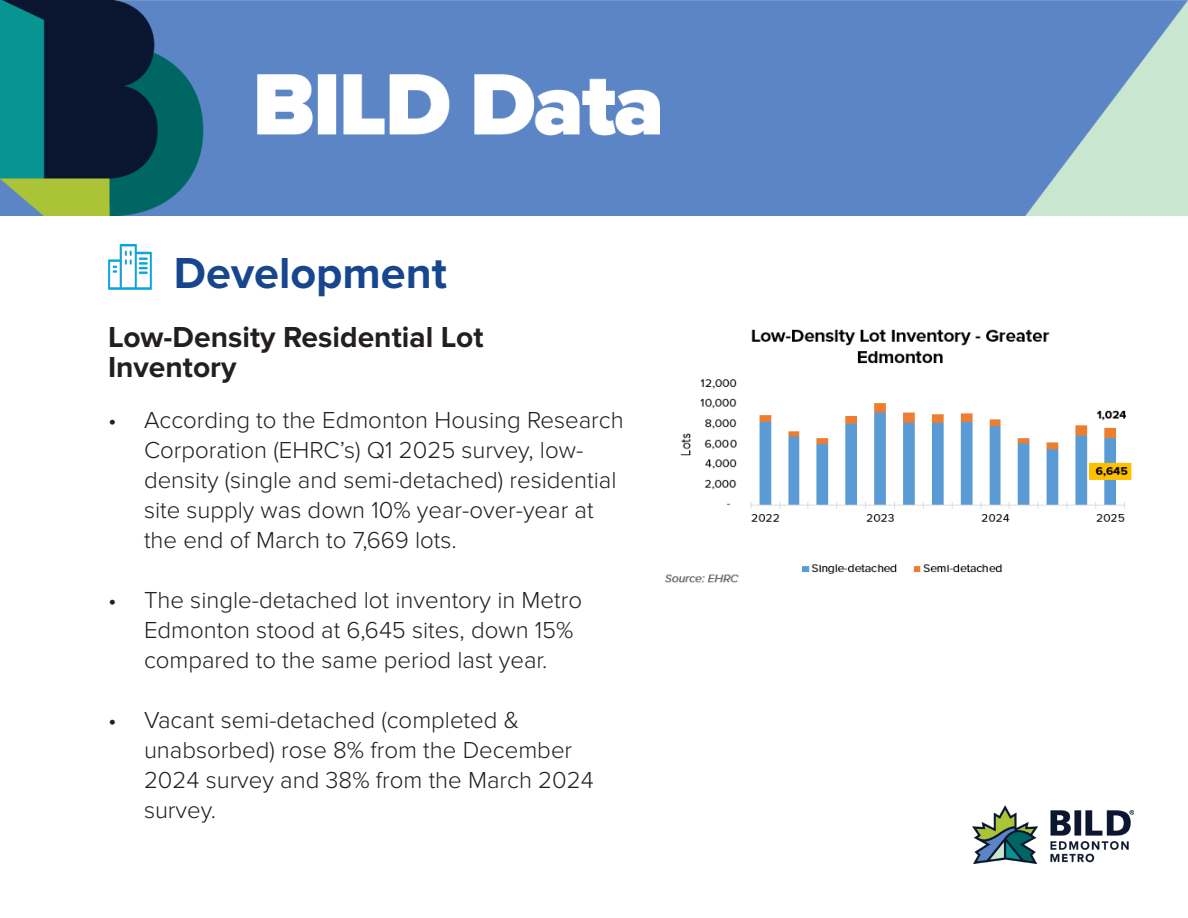
<style>
.page{position:relative;width:1188px;height:918px;background:#fff}
.page>*{position:absolute;margin:0;border:0;box-sizing:border-box;transform-origin:0 0}
.t1{font:700 45px "Proxima Nova";color:#17468f}
.t2{font:700 30px/30px "Proxima Nova";color:#231f20}
.t3{font:300 24px/30px "Proxima Nova";color:#231f20}
</style>
<div class="page">
<img style="left:972px;top:806px;width:162px;height:58px">
<img style="left:0;top:0;width:1188px;height:216px">
<img style="left:664px;top:329px;width:468px;height:254px">
<img style="left:108px;top:245px;width:43px;height:44px">
<p class="t1" style="left:174px;top:247px;width:275px">Development</p>
<p class="t2" style="left:108px;top:323px;width:377px">Low-Density Residential Lot<br>Inventory</p>
<p class="t3" style="left:144px;top:406px;width:481px;text-indent:-36px">• According to the Edmonton Housing Research Corporation (EHRC’s) Q1 2025 survey, low&shy;density (single and semi-detached) residential site supply was down 10% year-over-year at the end of March to 7,669 lots.</p>
<p class="t3" style="left:144px;top:586px;width:440px;text-indent:-36px">• The single-detached lot inventory in Metro<br>Edmonton stood at 6,645 sites, down 15% compared to the same period last year.</p>
<p class="t3" style="left:144px;top:706px;width:451px;text-indent:-36px">• Vacant semi-detached (completed &amp; unabsorbed) rose 8% from the December<br>2024 survey and 38% from the March 2024 survey.</p>
</div>
